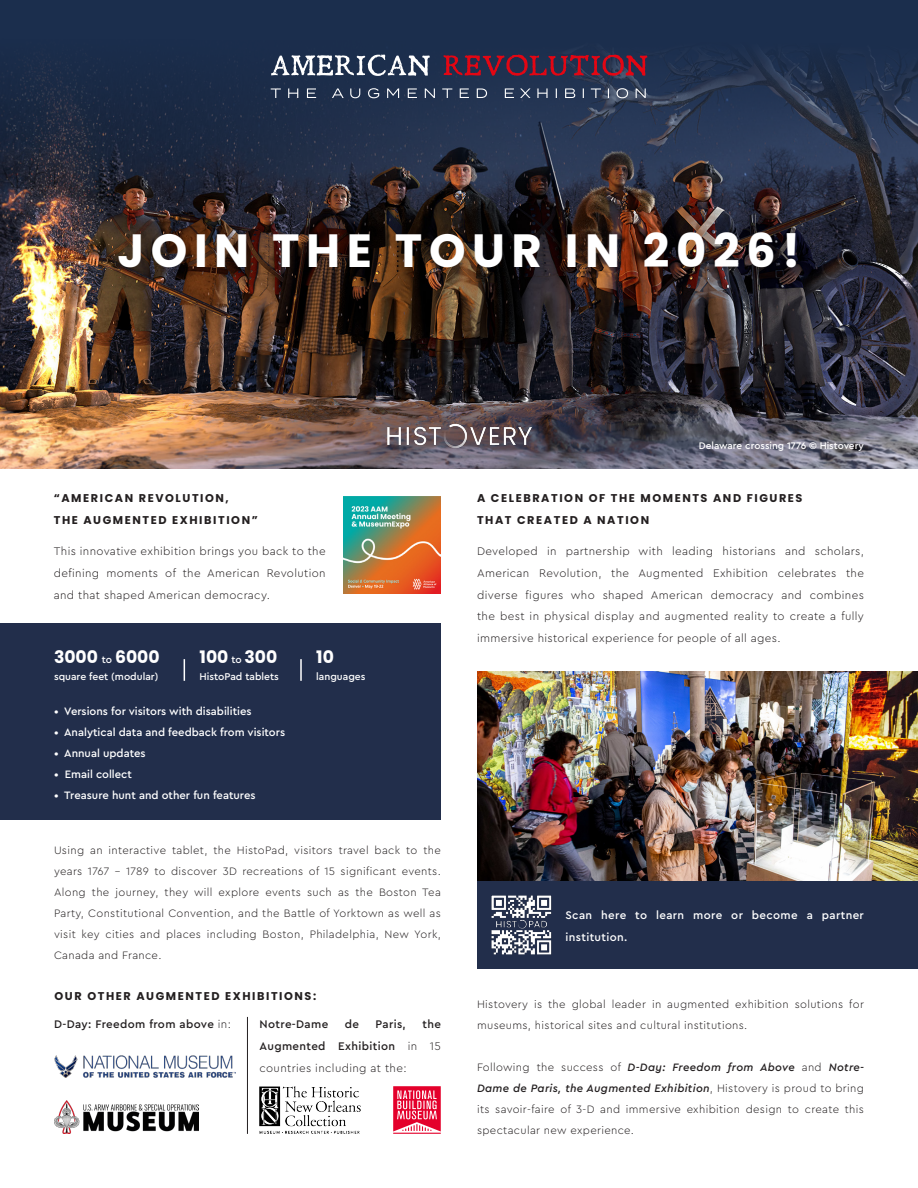
<style>
.page{position:relative;width:918px;height:1188px;background:#fff}
.page>*{position:absolute;margin:0;border:0;box-sizing:border-box;transform-origin:0 0}
.Title_parag{font:700 46.65px "Poppins";letter-spacing:.14em;color:#fff}
.t1{font:700 17.25px "Poppins";color:#fff}
.Corps_de_texte{font:300 11.55px/21.6px "Cera Pro";letter-spacing:.03em;color:#231f20;text-align:justify}
.Corps_de_texte-2{font:500 11.55px/21.6px "Cera Pro";letter-spacing:.03em;color:#fff}
.Corps_de_texte-3{font:500 11.55px "Cera Pro";letter-spacing:.03em;color:#231f20}
.Corps_de_texte-4{font:300 11.25px/21px "Cera Pro";letter-spacing:.03em;color:#231f20;text-align:justify}
.t2{font:500 11.25px "Cera Pro";color:#fff}
.Title_parag-2{font:700 11.25px "Poppins";letter-spacing:.14em;color:#231f20}
.t3{font:500 10.35px "Cera Pro";color:#fff}
.t4{font:500 10.05px "Cera Pro";color:#fff}
.s1{font-family:"Cera Pro";font-weight:500;font-size:10.35px}
.s2{font-weight:300}
.s3{font-weight:500}
.s4{font-weight:500;font-style:italic}
</style>
<div class="page">
<img style="left:477px;top:672px;width:441px;height:209px">
<div style="left:477px;top:881px;width:441px;height:88px;background:#222e4b"></div>
<img style="left:0;top:226px;width:918px;height:243px">
<hr style="left:247px;top:1017px;width:1px;height:117px;background:#231f20">
<img style="left:54px;top:1101px;width:145px;height:33px">
<img style="left:55px;top:1055px;width:180px;height:22px">
<svg style="left:393px;top:1086px;width:48px;height:48px"></svg>
<svg style="left:0;top:0;width:918px;height:226px"></svg>
<img style="left:260px;top:1086px;width:101px;height:48px">
<svg style="left:443px;top:54px;width:204px;height:22px"></svg>
<svg style="left:271px;top:55px;width:159px;height:21px"></svg>
<svg style="left:271px;top:88px;width:375px;height:10px"></svg>
<div style="left:0;top:623px;width:441px;height:197px;background:#222e4b"></div>
<svg style="left:184px;top:659px;width:1px;height:22px"></svg>
<hr style="left:300px;top:659px;width:2px;height:22px;background:#fff">
<img style="left:491px;top:895px;width:61px;height:60px">
<img style="left:384px;top:423px;width:150px;height:27px">
<img style="left:343px;top:496px;width:98px;height:98px">
<p class="Title_parag" style="left:117px;top:224px;width:685px">JOIN THE TOUR IN 2026!</p>
<p class="Title_parag-2" style="left:54px;top:492px;width:177px">“AMERICAN REVOLUTION,</p>
<p class="Title_parag-2" style="left:54px;top:513px;width:206px">THE AUGMENTED EXHIBITION”</p>
<p class="Corps_de_texte" style="left:54px;top:540px;width:273px">This innovative exhibition brings you back to the defining moments of the American Revolution and that shaped American democracy.</p>
<p class="t1" style="left:54px;top:647px;width:107px">3000 <span class="s1">to</span> 6000</p>
<p class="t3" style="left:54px;top:669px;width:106px">square feet (modular)</p>
<p class="t1" style="left:200px;top:647px;width:79px">100 <span class="s1">to</span> 300</p>
<p class="t3" style="left:200px;top:669px;width:81px">HistoPad tablets</p>
<p class="t2" style="left:54px;top:704px;width:199px">• Versions for visitors with disabilities</p>
<p class="t2" style="left:54px;top:725px;width:233px">• Analytical data and feedback from visitors</p>
<p class="t2" style="left:54px;top:746px;width:93px">• Annual updates</p>
<p class="t2" style="left:54px;top:767px;width:79px">• Email collect</p>
<p class="t2" style="left:54px;top:788px;width:203px">• Treasure hunt and other fun features</p>
<p class="t1" style="left:316px;top:647px;width:19px">10</p>
<p class="t3" style="left:316px;top:669px;width:51px">languages</p>
<p class="Corps_de_texte-4" style="left:54px;top:839px;width:388px">Using an interactive tablet, the HistoPad, visitors travel back to the years 1767 - 1789 to discover 3D recreations of 15 significant events.<br>Along the journey, they will explore events such as the Boston Tea Party, Constitutional Convention, and the Battle of Yorktown as well as visit key cities and places including Boston, Philadelphia, New York, Canada and France.</p>
<p class="Title_parag-2" style="left:55px;top:990px;width:263px">OUR OTHER AUGMENTED EXHIBITIONS:</p>
<p class="Corps_de_texte-3" style="left:54px;top:1017px;width:178px">D-Day: Freedom from above <span class="s2">in:</span></p>
<p class="Corps_de_texte-3" style="left:260px;top:1017px;width:70px">Notre-Dame</p>
<p class="Corps_de_texte-3" style="left:345px;top:1017px;width:16px">de</p>
<p class="Corps_de_texte-3" style="left:376px;top:1017px;width:32px">Paris,</p>
<p class="Corps_de_texte" style="left:260px;top:1013px;width:183px;text-indent:163px"><span class="s3">the Augmented Exhibition</span> in 15 countries including at the:</p>
<p class="t4" style="left:699px;top:439px;width:167px">Delaware crossing 1776 © Histovery</p>
<p class="Title_parag-2" style="left:477px;top:492px;width:327px">A CELEBRATION OF THE MOMENTS AND FIGURES</p>
<p class="Title_parag-2" style="left:477px;top:513px;width:174px">THAT CREATED A NATION</p>
<p class="Corps_de_texte" style="left:477px;top:540px;width:388px">Developed in partnership with leading historians and scholars, American Revolution, the Augmented Exhibition celebrates the diverse figures who shaped American democracy and combines the best in physical display and augmented reality to create a fully immersive historical experience for people of all ages.</p>
<p class="Corps_de_texte-2" style="left:566px;top:904px;width:300px">Scan here to learn more or become a partner institution.</p>
<p class="Corps_de_texte-4" style="left:477px;top:993px;width:388px">Histovery is the global leader in augmented exhibition solutions for museums, historical sites and cultural institutions.</p>
<p class="Corps_de_texte-4" style="left:477px;top:1056px;width:388px">Following the success of <span class="s4">D-Day: Freedom from Above</span> and <span class="s4">Notre-Dame de Paris, the Augmented Exhibition</span>, Histovery is proud to bring its savoir-faire of 3-D and immersive exhibition design to create this spectacular new experience.</p>
</div>
